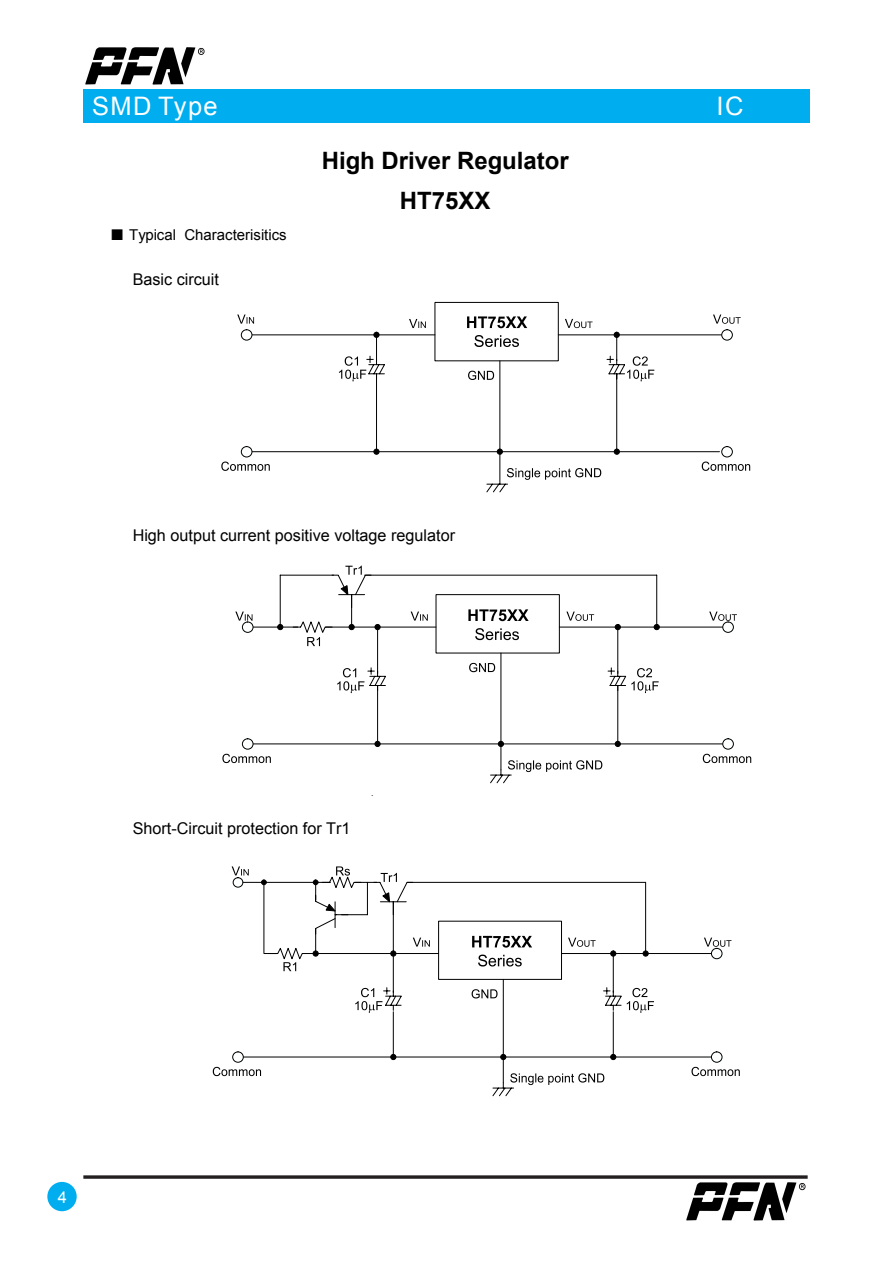
<style>
.page{position:relative;width:893px;height:1263px;background:#fff}
.page>*{position:absolute;margin:0;border:0;box-sizing:border-box;transform-origin:0 0}
.t1{font:25.5px "Arial";letter-spacing:.055em;color:#fff}
.t2{font:700 24px/40.3px "Arial";color:#000;text-align:center}
.t3{font:16.5px "Arial";color:#fff}
.t4{font:16.2px "Arial";color:#000001}
.t5{font:15px "Arial";color:#000}
.t6{font:9px "Arial";color:#231815}
.s1{font-family:"Sim Sun"}
</style>
<div class="page">
<div style="left:83px;top:89px;width:726px;height:34px;background:#00adef"></div>
<svg style="left:83px;top:1175px;width:725px;height:4px;background:#433f40"></svg>
<div style="left:47px;top:1182px;width:30px;height:29px;background:#00adef;border-radius:50%"></div>
<svg style="left:246px;top:334px;width:482px;height:159px"></svg>
<svg style="left:721px;top:329px;width:12px;height:12px"></svg>
<div style="left:241px;top:329px;width:11px;height:12px;background:#feffff;border:1px solid #000001;border-radius:50%"></div>
<hr style="left:247px;top:451px;width:472px;height:1px;background:#000001">
<div style="left:241px;top:446px;width:11px;height:11px;background:#feffff;border:1px solid #000001;border-radius:50%"></div>
<div style="left:721px;top:446px;width:12px;height:11px;background:#feffff;border:1px solid #000001;border-radius:50%"></div>
<svg style="left:221px;top:462px;width:49px;height:9px"></svg>
<svg style="left:702px;top:462px;width:48px;height:9px"></svg>
<svg style="left:507px;top:468px;width:94px;height:12px"></svg>
<svg style="left:237px;top:315px;width:17px;height:9px"></svg>
<svg style="left:713px;top:315px;width:28px;height:9px"></svg>
<svg style="left:339px;top:356px;width:27px;height:25px"></svg>
<svg style="left:373px;top:302px;width:281px;height:153px"></svg>
<hr style="left:248px;top:743px;width:480px;height:1px;background:#000001">
<hr style="left:248px;top:627px;width:50px;height:1px;background:#000001">
<div style="left:242px;top:622px;width:11px;height:11px;background:#feffff;border:1px solid #000001;border-radius:50%"></div>
<hr style="left:559px;top:627px;width:166px;height:1px;background:#000001">
<div style="left:722px;top:622px;width:12px;height:11px;background:#feffff;border:1px solid #000001;border-radius:50%"></div>
<div style="left:242px;top:738px;width:11px;height:12px;background:#feffff;border:1px solid #000001;border-radius:50%"></div>
<div style="left:722px;top:738px;width:12px;height:12px;background:#feffff;border:1px solid #000001;border-radius:50%"></div>
<svg style="left:222px;top:754px;width:49px;height:9px"></svg>
<svg style="left:703px;top:754px;width:48px;height:9px"></svg>
<svg style="left:654px;top:624px;width:6px;height:6px"></svg>
<hr style="left:656px;top:575px;width:1px;height:52px;background:#000001">
<hr style="left:365px;top:575px;width:292px;height:1px;background:#000001">
<hr style="left:280px;top:575px;width:53px;height:1px;background:#000001">
<hr style="left:280px;top:575px;width:1px;height:52px;background:#000001">
<svg style="left:277px;top:624px;width:6px;height:6px"></svg>
<svg style="left:345px;top:566px;width:17px;height:8px"></svg>
<svg style="left:331px;top:574px;width:296px;height:210px"></svg>
<svg style="left:468px;top:609px;width:61px;height:12px"></svg>
<svg style="left:475px;top:628px;width:44px;height:12px"></svg>
<svg style="left:631px;top:668px;width:28px;height:25px"></svg>
<div style="left:436px;top:594px;width:124px;height:59px;border:1px solid #000001"></div>
<svg style="left:292px;top:584px;width:73px;height:62px"></svg>
<svg style="left:337px;top:668px;width:27px;height:25px"></svg>
<svg style="left:411px;top:612px;width:17px;height:9px"></svg>
<svg style="left:709px;top:612px;width:28px;height:9px"></svg>
<svg style="left:566px;top:612px;width:28px;height:9px"></svg>
<svg style="left:235px;top:612px;width:17px;height:9px"></svg>
<hr style="left:238px;top:1057px;width:477px;height:1px;background:#000001">
<hr style="left:238px;top:882px;width:92px;height:1px;background:#000001">
<hr style="left:561px;top:953px;width:153px;height:1px;background:#000001">
<div style="left:711px;top:948px;width:11px;height:11px;background:#feffff;border:1px solid #000001;border-radius:50%"></div>
<div style="left:233px;top:877px;width:10px;height:11px;background:#feffff;border:1px solid #000001;border-radius:50%"></div>
<svg style="left:232px;top:1051px;width:12px;height:12px"></svg>
<div style="left:711px;top:1051px;width:11px;height:12px;background:#feffff;border:1px solid #000001;border-radius:50%"></div>
<svg style="left:213px;top:1067px;width:48px;height:9px"></svg>
<svg style="left:691px;top:1067px;width:49px;height:9px"></svg>
<svg style="left:643px;top:951px;width:6px;height:6px"></svg>
<hr style="left:645px;top:882px;width:1px;height:70px;background:#000001">
<hr style="left:407px;top:882px;width:239px;height:1px;background:#000001">
<svg style="left:336px;top:866px;width:61px;height:9px"></svg>
<svg style="left:263px;top:875px;width:359px;height:222px"></svg>
<svg style="left:472px;top:936px;width:60px;height:12px"></svg>
<svg style="left:478px;top:955px;width:44px;height:12px"></svg>
<div style="left:438px;top:921px;width:124px;height:59px;border:1px solid #000001"></div>
<svg style="left:355px;top:988px;width:27px;height:25px"></svg>
<svg style="left:568px;top:938px;width:28px;height:9px"></svg>
<svg style="left:413px;top:938px;width:17px;height:9px"></svg>
<svg style="left:627px;top:988px;width:27px;height:25px"></svg>
<svg style="left:704px;top:938px;width:27px;height:9px"></svg>
<svg style="left:232px;top:866px;width:17px;height:10px"></svg>
<img style="left:85px;top:47px;width:120px;height:38px">
<img style="left:686px;top:1182px;width:120px;height:39px">
<h1 class="t1" style="left:92px;top:89px;width:127px">SMD Type</h1>
<p class="t5" style="left:110px;top:225px;width:178px"><span class="s1">■</span> Typical Characterisitics</p>
<p class="t4" style="left:133px;top:268px;width:88px">Basic circuit</p>
<h2 class="t2" style="left:322px;top:141px;width:249px">High Driver Regulator<br>HT75XX</h2>
<p class="t4" style="left:133px;top:525px;width:324px">High output current positive voltage regulator</p>
<p class="t4" style="left:133px;top:817px;width:219px">Short-Circuit protection for Tr1</p>
<p class="t6" style="left:371px;top:787px;width:4px">.</p>
<p class="t3" style="left:58px;top:1186px;width:11px">4</p>
<h1 class="t1" style="left:717px;top:89px;width:28px">IC</h1>
</div>
